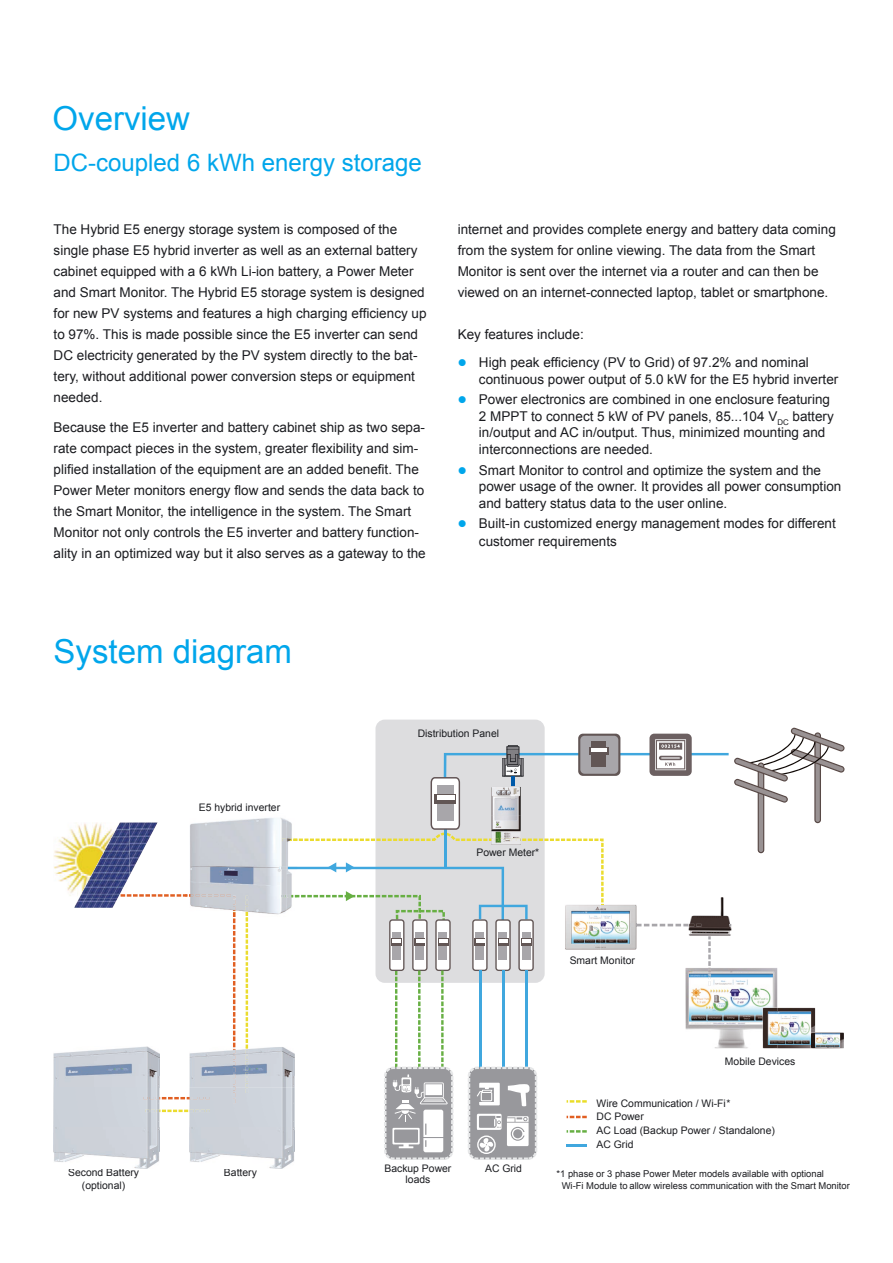
<style>
.page{position:relative;width:893px;height:1263px;background:#fff}
.page>*{position:absolute;margin:0;border:0;box-sizing:border-box;transform-origin:0 0}
.t1{font:33px "Arial";color:#00a6eb}
.t2{font:24px "Arial";color:#00a6eb}
.t3{font:13.5px/21px "Arial";color:#1b1c20}
.t4{font:10.35px/13.8px "Arial";color:#1b1c20;text-align:center}
.t5{font:9.45px/11.2px "Arial";color:#1b1c20}
.s1{color:#00a6eb}
</style>
<div class="page">
<div style="left:375px;top:720px;width:170px;height:263px;background:#dddddf;border-radius:9px"></div>
<svg style="left:246px;top:920px;width:2px;height:127px"></svg>
<svg style="left:160px;top:1109px;width:29px;height:3px"></svg>
<img style="left:189px;top:1047px;width:105px;height:121px">
<img style="left:246px;top:1047px;width:2px;height:46px">
<img style="left:190px;top:1109px;width:20px;height:3px">
<img style="left:54px;top:1048px;width:106px;height:120px">
<img style="left:145px;top:1109px;width:15px;height:3px">
<img style="left:54px;top:829px;width:20px;height:67px">
<img style="left:74px;top:822px;width:84px;height:86px">
<img style="left:79px;top:822px;width:50px;height:76px">
<img style="left:190px;top:818px;width:89px;height:102px">
<img style="left:246px;top:896px;width:2px;height:24px">
<img style="left:235px;top:896px;width:1px;height:17px">
<svg style="left:121px;top:894px;width:114px;height:209px"></svg>
<img style="left:185px;top:894px;width:46px;height:3px">
<svg style="left:279px;top:728px;width:565px;height:432px"></svg>
<img style="left:763px;top:1008px;width:52px;height:40px">
<img style="left:768px;top:1012px;width:42px;height:32px">
<img style="left:815px;top:1034px;width:24px;height:13px">
<h1 class="t1" style="left:52px;top:97px;width:139px">Overview</h1>
<h2 class="t2" style="left:54px;top:147px;width:370px">DC-coupled 6 kWh energy storage</h2>
<p class="t3" style="left:54px;top:219px;width:374px">The Hybrid E5 energy storage system is composed of the single phase E5 hybrid inverter as well as an external battery cabinet equipped with a 6 kWh Li-ion battery, a Power Meter and Smart Monitor. The Hybrid E5 storage system is designed for new PV systems and features a high charging efficiency up to 97%. This is made possible since the E5 inverter can send DC electricity generated by the PV system directly to the bat&shy;tery, without additional power conversion steps or equipment needed.</p>
<p class="t3" style="left:54px;top:417px;width:374px">Because the E5 inverter and battery cabinet ship as two sepa&shy;rate compact pieces in the system, greater flexibility and sim&shy;plified installation of the equipment are an added benefit. The Power Meter monitors energy flow and sends the data back to the Smart Monitor, the intelligence in the system. The Smart Monitor not only controls the E5 inverter and battery function&shy;ality in an optimized way but it also serves as a gateway to the</p>
<h1 class="t1" style="left:54px;top:630px;width:240px">System diagram</h1>
<p class="t3" style="left:458px;top:219px;width:380px">internet and provides complete energy and battery data coming from the system for online viewing. The data from the Smart Monitor is sent over the internet via a router and can then be viewed on an internet-connected laptop, tablet or smartphone.</p>
<p class="t3" style="left:458px;top:324px;width:128px">Key features include:</p>
<p class="t3" style="left:479px;top:354px;width:361px;line-height:16.5px;text-indent:-21px"><span class="s1">●</span> High peak efficiency (PV to Grid) of 97.2% and nominal continuous power output of 5.0 kW for the E5 hybrid inverter</p>
<p class="t3" style="left:479px;top:392px;width:356px;line-height:16.5px;text-indent:-21px"><span class="s1">●</span> Power electronics are combined in one enclosure featuring 2 MPPT to connect 5 kW of PV panels, 85...104 V<sub>DC</sub> battery in/output and AC in/output. Thus, minimized mounting and interconnections are needed.</p>
<p class="t3" style="left:479px;top:462px;width:364px;line-height:16.5px;text-indent:-21px"><span class="s1">●</span> Smart Monitor to control and optimize the system and the power usage of the owner. It provides all power consumption and battery status data to the user online.</p>
<p class="t3" style="left:479px;top:515px;width:358px;line-height:18px;text-indent:-21px"><span class="s1">●</span> Built-in customized energy management modes for different customer requirements</p>
<p class="t4" style="left:199px;top:800px;width:83px">E5 hybrid inverter</p>
<p class="t4" style="left:418px;top:727px;width:83px">Distribution Panel</p>
<p class="t4" style="left:476px;top:845px;width:64px">Power Meter*</p>
<p class="t4" style="left:570px;top:953px;width:67px">Smart Monitor</p>
<p class="t4" style="left:68px;top:1167px;width:72px;line-height:12.5px">Second Battery (optional)</p>
<p class="t4" style="left:384px;top:1162px;width:68px;line-height:11.6px">Backup Power loads</p>
<p class="t4" style="left:485px;top:1161px;width:38px">AC Grid</p>
<p class="t4" style="left:224px;top:1166px;width:34px">Battery</p>
<p class="t4" style="left:725px;top:1055px;width:72px">Mobile Devices</p>
<p class="t4" style="left:597px;top:1096px;width:180px;text-align:left">Wire Communication / Wi-Fi*<br>DC Power<br>AC Load (Backup Power / Standalone)<br>AC Grid</p>
<p class="t5" style="left:562px;top:1168px;width:290px;text-indent:-5px">*1 phase or 3 phase Power Meter models available with optional<br>Wi-Fi Module to allow wireless communication with the Smart Monitor</p>
</div>
